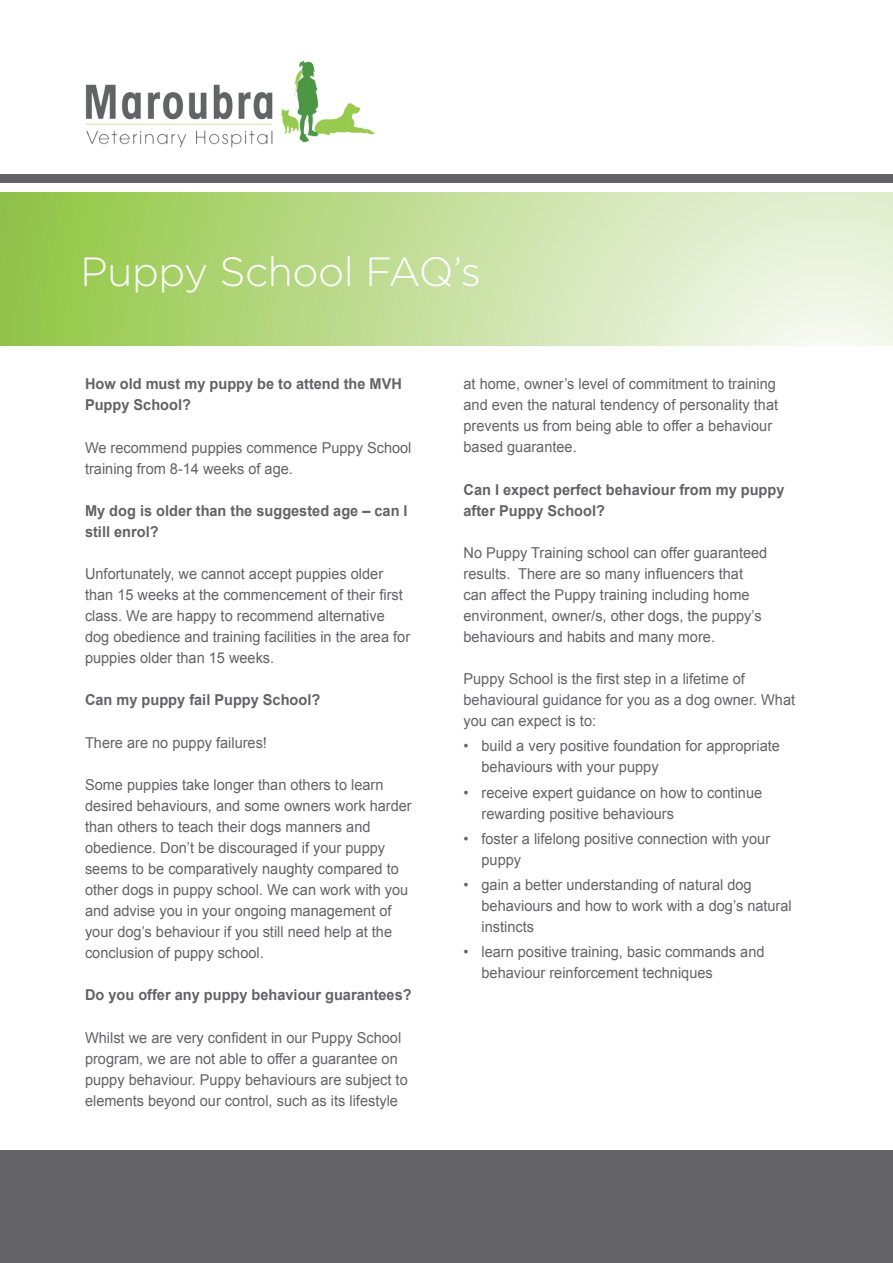
<style>
.page{position:relative;width:893px;height:1263px;background:#fff}
.page>*{position:absolute;margin:0;border:0;box-sizing:border-box;transform-origin:0 0}
.t1{font:300 40.8px "Gotham";letter-spacing:-.01em;color:#fff}
.t2{font:15px/21px "Arial";color:#636366}
.t3{font:700 15px/21px "Arial";color:#636366}
</style>
<div class="page">
<img style="left:85px;top:60px;width:290px;height:88px">
<div style="left:0;top:1150px;width:893px;height:113px;background:#636366"></div>
<div style="left:0;top:174px;width:893px;height:9px;background:#636366"></div>
<svg style="left:0;top:193px;width:893px;height:152px;background:#c4df9c"></svg>
<h1 class="t1" style="left:80px;top:249px;width:402px">Puppy School FAQ’s</h1>
<p class="t3" style="left:85px;top:374px;width:318px">How old must my puppy be to attend the MVH<br>Puppy School?</p>
<p class="t2" style="left:85px;top:437px;width:328px">We recommend puppies commence Puppy School training from 8-14 weeks of age.</p>
<p class="t3" style="left:85px;top:501px;width:324px">My dog is older than the suggested age – can I still enrol?</p>
<p class="t2" style="left:85px;top:564px;width:327px">Unfortunately, we cannot accept puppies older than 15 weeks at the commencement of their first class. We are happy to recommend alternative dog obedience and training facilities in the area for puppies older than 15 weeks.</p>
<p class="t3" style="left:85px;top:690px;width:237px">Can my puppy fail Puppy School?</p>
<p class="t2" style="left:85px;top:732px;width:183px">There are no puppy failures!</p>
<p class="t2" style="left:85px;top:774px;width:328px">Some puppies take longer than others to learn desired behaviours, and some owners work harder than others to teach their dogs manners and obedience. Don’t be discouraged if your puppy seems to be comparatively naughty compared to other dogs in puppy school. We can work with you and advise you in your ongoing management of your dog’s behaviour if you still need help at the conclusion of puppy school.</p>
<p class="t3" style="left:85px;top:985px;width:328px">Do you offer any puppy behaviour guarantees?</p>
<p class="t2" style="left:85px;top:1027px;width:324px">Whilst we are very confident in our Puppy School program, we are not able to offer a guarantee on puppy behaviour. Puppy behaviours are subject to elements beyond our control, such as its lifestyle</p>
<p class="t2" style="left:463px;top:374px;width:316px">at home, owner’s level of commitment to training and even the natural tendency of personality that prevents us from being able to offer a behaviour based guarantee.</p>
<p class="t3" style="left:463px;top:479px;width:322px">Can I expect perfect behaviour from my puppy after Puppy School?</p>
<p class="t2" style="left:463px;top:542px;width:305px">No Puppy Training school can offer guaranteed results. There are so many influencers that can affect the Puppy training including home environment, owner/s, other dogs, the puppy’s behaviours and habits and many more.</p>
<p class="t2" style="left:463px;top:668px;width:333px">Puppy School is the first step in a lifetime of behavioural guidance for you as a dog owner. What you can expect is to:</p>
<p class="t2" style="left:481px;top:736px;width:300px;text-indent:-18px">• build a very positive foundation for appropriate behaviours with your puppy</p>
<p class="t2" style="left:481px;top:782px;width:282px;text-indent:-18px">• receive expert guidance on how to continue rewarding positive behaviours</p>
<p class="t2" style="left:481px;top:828px;width:290px;text-indent:-18px">• foster a lifelong positive connection with your puppy</p>
<p class="t2" style="left:481px;top:874px;width:312px;text-indent:-18px">• gain a better understanding of natural dog behaviours and how to work with a dog’s natural instincts</p>
<p class="t2" style="left:481px;top:942px;width:285px;text-indent:-18px">• learn positive training, basic commands and behaviour reinforcement techniques</p>
</div>
